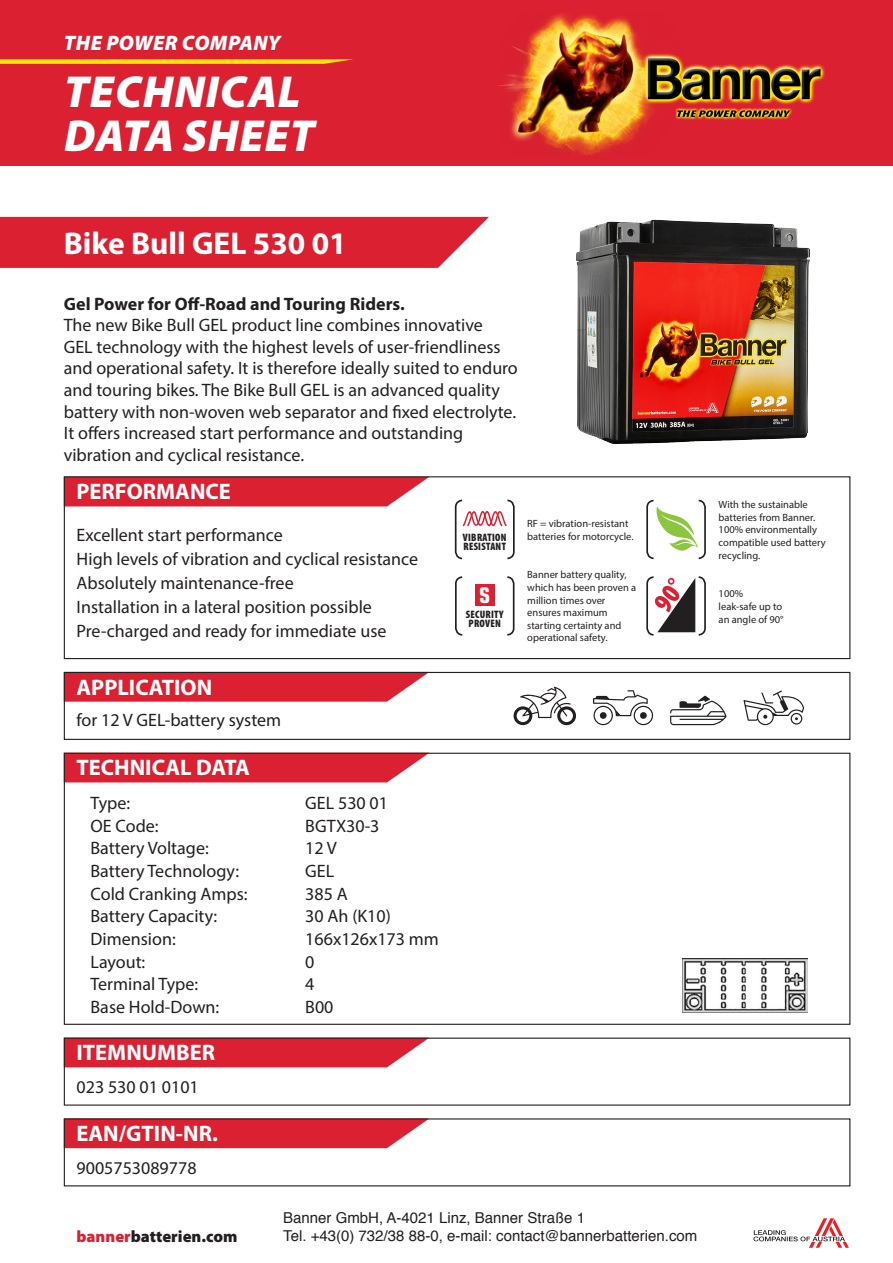
<style>
.page{position:relative;width:893px;height:1263px;background:#fff}
.page>*{position:absolute;margin:0;border:0;box-sizing:border-box;transform-origin:0 0}
.t1{font:italic 900 45px/43.5px "Myriad Pro";letter-spacing:.02em;color:#fff}
.t2{font:700 31.5px "Myriad Pro";color:#fff}
.t3{font:700 22.5px "Myriad Pro";color:#fff}
.t4{font:700 condensed 21.6px "Eurostile LT Std";color:#fff}
.t5{font:italic 900 21px "Myriad Pro";letter-spacing:.02em;color:#fff}
.t6{font:18px/21.6px "Myriad Pro";color:#231f20}
.t7{font:700 18px "Myriad Pro";color:#231f20}
.t8{font:900 16.5px "Myriad Pro";color:#231f20}
.t9{font:15px "Helvetica";color:#231f20}
.t10{font:900 condensed 10.8px/9.3px "Myriad Pro";letter-spacing:.02em;color:#231f20}
.t11{font:10.5px/12.6px "Myriad Pro";color:#231f20}
.s1{color:#da2031}
</style>
<div class="page">
<div style="left:66px;top:478px;width:362px;height:28px;background:#da2031"></div>
<div style="left:64px;top:476px;width:786px;height:183px;border:1px solid #231f20"></div>
<div style="left:66px;top:755px;width:360px;height:27px;background:#da2031"></div>
<div style="left:66px;top:1039px;width:362px;height:28px;background:#da2031"></div>
<div style="left:64px;top:1037px;width:786px;height:69px;border:1px solid #231f20"></div>
<div style="left:0;top:0;width:893px;height:166px;background:#da2031"></div>
<svg style="left:0;top:59px;width:353px;height:5px;background:#facc06"></svg>
<img style="left:498px;top:14px;width:149px;height:142px">
<img style="left:629px;top:47px;width:196px;height:74px">
<div style="left:0;top:217px;width:489px;height:51px;background:#da2031"></div>
<svg style="left:753px;top:1218px;width:96px;height:30px"></svg>
<svg style="left:646px;top:499px;width:60px;height:61px"></svg>
<svg style="left:455px;top:576px;width:60px;height:60px"></svg>
<div style="left:475px;top:584px;width:19px;height:22px;background:#da2031"></div>
<svg style="left:454px;top:499px;width:61px;height:61px"></svg>
<svg style="left:646px;top:576px;width:60px;height:60px"></svg>
<img style="left:683px;top:959px;width:125px;height:54px">
<img style="left:576px;top:219px;width:234px;height:225px">
<svg style="left:66px;top:674px;width:361px;height:28px;background:#dc2f3e"></svg>
<div style="left:64px;top:672px;width:786px;height:68px;border:1px solid #231f20"></div>
<div style="left:66px;top:1120px;width:361px;height:28px;background:#da2031"></div>
<svg style="left:670px;top:696px;width:56px;height:29px"></svg>
<svg style="left:514px;top:687px;width:62px;height:38px"></svg>
<svg style="left:593px;top:690px;width:60px;height:35px"></svg>
<div style="left:640px;top:712px;width:7px;height:7px;background:#231f20;border-radius:50%"></div>
<svg style="left:743px;top:690px;width:61px;height:35px"></svg>
<p class="t5" style="left:64px;top:29px;width:218px">THE POWER COMPANY</p>
<h1 class="t1" style="left:64px;top:68px;width:252px">TECHNICAL<br>DATA SHEET</h1>
<h2 class="t2" style="left:64px;top:223px;width:284px">Bike Bull GEL 530 01</h2>
<p class="t7" style="left:64px;top:292px;width:343px">Gel Power for Off-Road and Touring Riders.</p>
<p class="t6" style="left:64px;top:314px;width:456px">The new Bike Bull GEL product line combines innovative<br>GEL technology with the highest levels of user-friendliness and operational safety. It is therefore ideally suited to enduro and touring bikes. The Bike Bull GEL is an advanced quality battery with non-woven web separator and fixed electrolyte.<br>It offers increased start performance and outstanding vibration and cyclical resistance.</p>
<p class="t3" style="left:77px;top:477px;width:156px">PERFORMANCE</p>
<p class="t6" style="left:77px;top:523px;width:343px;line-height:24px">Excellent start performance<br>High levels of vibration and cyclical resistance Absolutely maintenance-free<br>Installation in a lateral position possible Pre-charged and ready for immediate use</p>
<p class="t3" style="left:77px;top:672px;width:137px">APPLICATION</p>
<p class="t6" style="left:77px;top:708px;width:206px">for 12 V GEL-battery system</p>
<p class="t3" style="left:77px;top:753px;width:175px">TECHNICAL DATA</p>
<p class="t6" style="left:91px;top:792px;width:41px">Type:</p>
<p class="t6" style="left:305px;top:792px;width:84px">GEL 530 01</p>
<p class="t6" style="left:91px;top:815px;width:70px">OE Code:</p>
<p class="t6" style="left:305px;top:815px;width:76px">BGTX30-3</p>
<p class="t6" style="left:91px;top:837px;width:120px">Battery Voltage:</p>
<p class="t6" style="left:305px;top:837px;width:33px">12 V</p>
<p class="t6" style="left:91px;top:860px;width:150px">Battery Technology:</p>
<p class="t6" style="left:305px;top:860px;width:30px">GEL</p>
<p class="t6" style="left:91px;top:882px;width:159px">Cold Cranking Amps:</p>
<p class="t6" style="left:305px;top:882px;width:44px">385 A</p>
<p class="t6" style="left:91px;top:905px;width:128px">Battery Capacity:</p>
<p class="t6" style="left:305px;top:905px;width:87px">30 Ah (K10)</p>
<p class="t6" style="left:91px;top:928px;width:87px">Dimension:</p>
<p class="t6" style="left:305px;top:928px;width:135px">166x126x173 mm</p>
<p class="t6" style="left:91px;top:950px;width:56px">Layout:</p>
<p class="t6" style="left:305px;top:950px;width:11px">0</p>
<p class="t6" style="left:91px;top:973px;width:109px">Terminal Type:</p>
<p class="t6" style="left:305px;top:973px;width:11px">4</p>
<p class="t6" style="left:91px;top:996px;width:130px">Base Hold-Down:</p>
<p class="t6" style="left:305px;top:996px;width:30px">B00</p>
<p class="t3" style="left:77px;top:1038px;width:140px">ITEMNUMBER</p>
<p class="t6" style="left:77px;top:1076px;width:124px">023 530 01 0101</p>
<p class="t3" style="left:77px;top:1119px;width:143px">EAN/GTIN-NR.</p>
<p class="t6" style="left:77px;top:1156px;width:122px">9005753089778</p>
<p class="t10" style="left:463px;top:532px;width:45px">VIBRATION<br>RESISTANT</p>
<p class="t4" style="left:479px;top:582px;width:13px">S</p>
<p class="t10" style="left:466px;top:609px;width:39px">SECURITY<br>PROVEN</p>
<p class="t11" style="left:527px;top:517px;width:108px">RF = vibration-resistant batteries for motorcycle.</p>
<p class="t11" style="left:527px;top:568px;width:110px">Banner battery quality, which has been proven a million times over ensures maximum starting certainty and operational safety.</p>
<p class="t9" style="left:283px;top:1206px;width:303px">Banner GmbH, A-4021 Linz, Banner Straße 1</p>
<p class="t8" style="left:77px;top:1226px;width:162px"><span class="s1">banner</span>batterien.com</p>
<p class="t9" style="left:283px;top:1224px;width:416px">Tel. +43(0) 732/38 88-0, e-mail: contact@bannerbatterien.com</p>
<p class="t11" style="left:719px;top:498px;width:109px">With the sustainable batteries from Banner.<br>100% environmentally compatible used battery recycling.</p>
<p class="t11" style="left:719px;top:587px;width:67px">100% leak-safe up to an angle of 90°</p>
</div>
